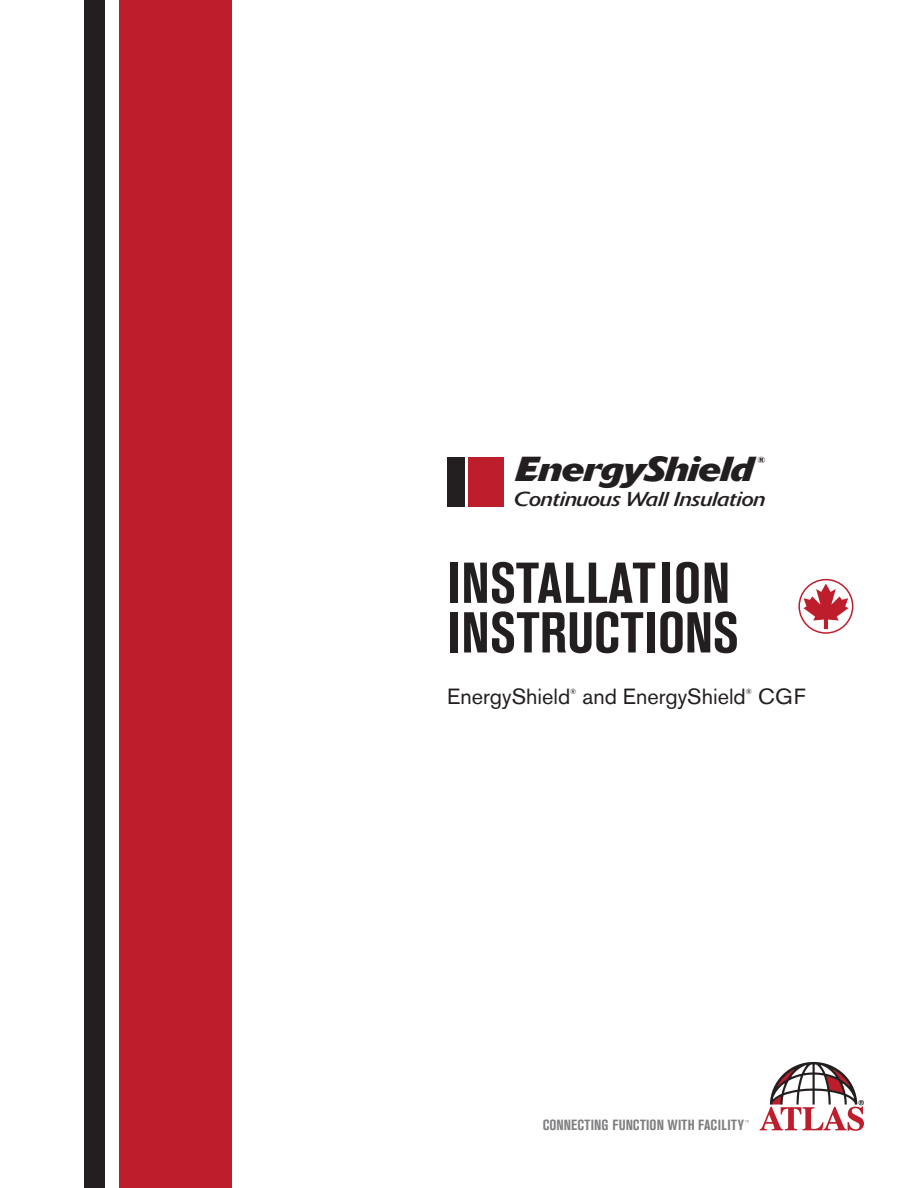
<style>
.page{position:relative;width:918px;height:1188px;background:#fff}
.page>*{position:absolute;margin:0;border:0;box-sizing:border-box;transform-origin:0 0}
.t1{font:700 condensed 57px/49.7px "Akzidenz Grotesk BE";letter-spacing:.01em;color:#231f20}
.t2{font:italic 700 34.35px "Delta";letter-spacing:-.015em;color:#231f20;scale:1.13 1}
.t3{font:21.75px "Akzidenz Grotesk BE";color:#231f20}
.t4{font:italic 19.95px "Delta";letter-spacing:-.025em;color:#231f20;scale:1.13 1}
.t5{font:700 condensed 14.7px "Akzidenz Grotesk BE";letter-spacing:.015em;color:#807e81}
.t6{font:italic 700 8.85px "Delta";color:#231f20;scale:1.13 1}
.t7{font:7.5px "Akzidenz Grotesk BE";color:#231f20}
</style>
<div class="page">
<svg style="left:760px;top:1062px;width:104px;height:69px"></svg>
<div style="left:84px;top:0;width:21px;height:1188px;background:#231f20"></div>
<div style="left:119px;top:0;width:112px;height:1188px;background:#be1d2c"></div>
<div style="left:798px;top:579px;width:55px;height:55px;border:2px solid #be1d2c;border-radius:50%"></div>
<svg style="left:803px;top:584px;width:45px;height:45px"></svg>
<div style="left:447px;top:457px;width:18px;height:49px;background:#231f20"></div>
<div style="left:468px;top:457px;width:35px;height:49px;background:#be1d2c"></div>
<h2 class="t2" style="left:515px;top:456px;width:212px">EnergyShield</h2>
<p class="t6" style="left:757px;top:457px;width:9px">®</p>
<h3 class="t4" style="left:514px;top:488px;width:225px">Continuous Wall Insulation</h3>
<h1 class="t1" style="left:447px;top:561px;width:293px">INSTALLATION<br>INSTRUCTIONS</h1>
<h3 class="t3" style="left:447px;top:687px;width:125px">EnergyShield</h3>
<p class="t7" style="left:570px;top:688px;width:8px">®</p>
<h3 class="t3" style="left:582px;top:687px;width:165px">and EnergyShield</h3>
<p class="t7" style="left:746px;top:688px;width:8px">®</p>
<h3 class="t3" style="left:758px;top:687px;width:49px">CGF</h3>
<p class="t5" style="left:543px;top:1117px;width:209px">CONNECTING FUNCTION WITH FACILITY<sup>™</sup></p>
</div>
